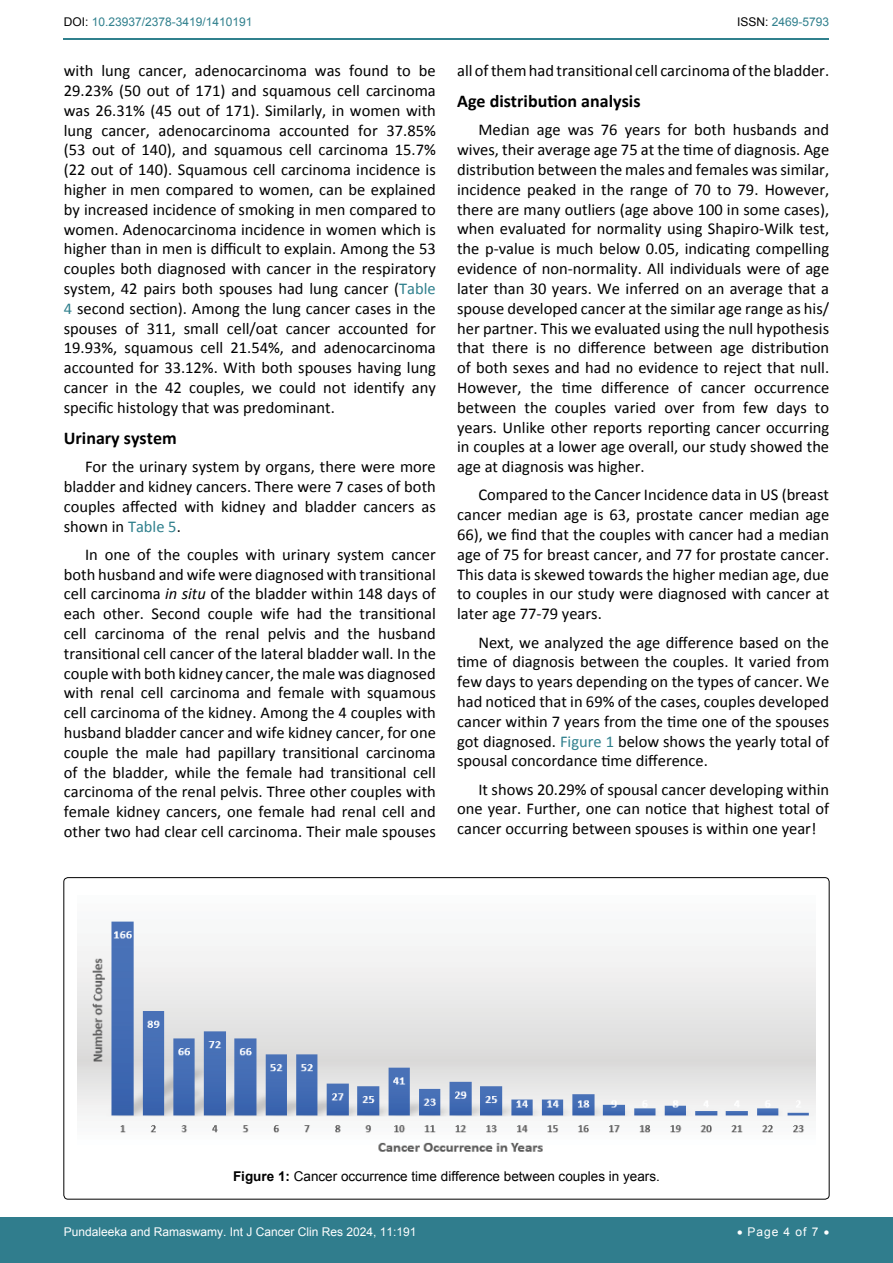
<style>
.page{position:relative;width:893px;height:1263px;background:#fff}
.page>*{position:absolute;margin:0;border:0;box-sizing:border-box;transform-origin:0 0}
.t1{font:700 18px "Calibri";color:#000}
.t2{font:16.5px/19.8px "Calibri";color:#000;text-align:justify}
.t3{font:13.5px "Arial";color:#000}
.t4{font:12px "Arial";color:#fff}
.t5{font:12px "Arial";color:#30808d}
.s1{color:#000}
.s2{color:#30808d}
.s3{font-style:italic}
.s4{font-weight:700}
</style>
<div class="page">
<div style="left:0;top:1217px;width:893px;height:46px;background:#307d8d"></div>
<hr style="left:64px;top:38px;width:765px;height:2px;background:#30808d">
<img style="left:78px;top:921px;width:737px;height:231px">
<p class="t5" style="left:64px;top:14px;width:190px"><span class="s1">DOI:</span> 10.23937/2378-3419/1410191</p>
<p class="t5" style="left:737px;top:14px;width:94px"><span class="s1">ISSN:</span> 2469-5793</p>
<p class="t2" style="left:64px;top:61px;width:374px">with lung cancer, adenocarcinoma was found to be 29.23% (50 out of 171) and squamous cell carcinoma was 26.31% (45 out of 171). Similarly, in women with lung cancer, adenocarcinoma accounted for 37.85% (53 out of 140), and squamous cell carcinoma 15.7% (22 out of 140). Squamous cell carcinoma incidence is higher in men compared to women, can be explained by increased incidence of smoking in men compared to women. Adenocarcinoma incidence in women which is higher than in men is difficult to explain. Among the 53 couples both diagnosed with cancer in the respiratory system, 42 pairs both spouses had lung cancer (<span class="s2">Table 4</span> second section). Among the lung cancer cases in the spouses of 311, small cell/oat cancer accounted for 19.93%, squamous cell 21.54%, and adenocarcinoma accounted for 33.12%. With both spouses having lung cancer in the 42 couples, we could not identify any specific histology that was predominant.</p>
<p class="t1" style="left:64px;top:426px;width:114px">Urinary system</p>
<p class="t2" style="left:64px;top:457px;width:374px;text-indent:21px">For the urinary system by organs, there were more bladder and kidney cancers. There were 7 cases of both couples affected with kidney and bladder cancers as shown in <span class="s2">Table 5</span>.</p>
<p class="t2" style="left:64px;top:544px;width:374px;text-indent:21px">In one of the couples with urinary system cancer both husband and wife were diagnosed with transitional cell carcinoma <span class="s3">in situ</span> of the bladder within 148 days of each other. Second couple wife had the transitional cell carcinoma of the renal pelvis and the husband transitional cell cancer of the lateral bladder wall. In the couple with both kidney cancer, the male was diagnosed with renal cell carcinoma and female with squamous cell carcinoma of the kidney. Among the 4 couples with husband bladder cancer and wife kidney cancer, for one couple the male had papillary transitional carcinoma of the bladder, while the female had transitional cell carcinoma of the renal pelvis. Three other couples with female kidney cancers, one female had renal cell and other two had clear cell carcinoma. Their male spouses</p>
<p class="t2" style="left:457px;top:61px;width:374px">all of them had transitional cell carcinoma of the bladder.</p>
<p class="t1" style="left:457px;top:90px;width:185px">Age distribution analysis</p>
<p class="t2" style="left:457px;top:120px;width:374px;text-indent:21px">Median age was 76 years for both husbands and wives, their average age 75 at the time of diagnosis. Age distribution between the males and females was similar, incidence peaked in the range of 70 to 79. However, there are many outliers (age above 100 in some cases), when evaluated for normality using Shapiro-Wilk test, the p-value is much below 0.05, indicating compelling evidence of non-normality. All individuals were of age later than 30 years. We inferred on an average that a spouse developed cancer at the similar age range as his/ her partner. This we evaluated using the null hypothesis that there is no difference between age distribution of both sexes and had no evidence to reject that null.<br>However, the time difference of cancer occurrence between the couples varied over from few days to years. Unlike other reports reporting cancer occurring in couples at a lower age overall, our study showed the age at diagnosis was higher.</p>
<p class="t2" style="left:457px;top:485px;width:374px;text-indent:21px">Compared to the Cancer Incidence data in US (breast cancer median age is 63, prostate cancer median age 66), we find that the couples with cancer had a median age of 75 for breast cancer, and 77 for prostate cancer.<br>This data is skewed towards the higher median age, due to couples in our study were diagnosed with cancer at later age 77-79 years.</p>
<p class="t2" style="left:457px;top:632px;width:374px;text-indent:21px">Next, we analyzed the age difference based on the time of diagnosis between the couples. It varied from few days to years depending on the types of cancer. We had noticed that in 69% of the cases, couples developed cancer within 7 years from the time one of the spouses got diagnosed. <span class="s2">Figure 1</span> below shows the yearly total of spousal concordance time difference.</p>
<p class="t2" style="left:457px;top:779px;width:374px;text-indent:21px">It shows 20.29% of spousal cancer developing within one year. Further, one can notice that highest total of cancer occurring between spouses is within one year!</p>
<p class="t3" style="left:233px;top:1168px;width:428px"><span class="s4">Figure 1:</span> Cancer occurrence time difference between couples in years.</p>
<p class="t4" style="left:64px;top:1223px;width:354px">Pundaleeka and Ramaswamy. Int J Cancer Clin Res 2024, 11:191</p>
<p class="t4" style="left:737px;top:1223px;width:94px">• Page 4 of 7 •</p>
</div>
